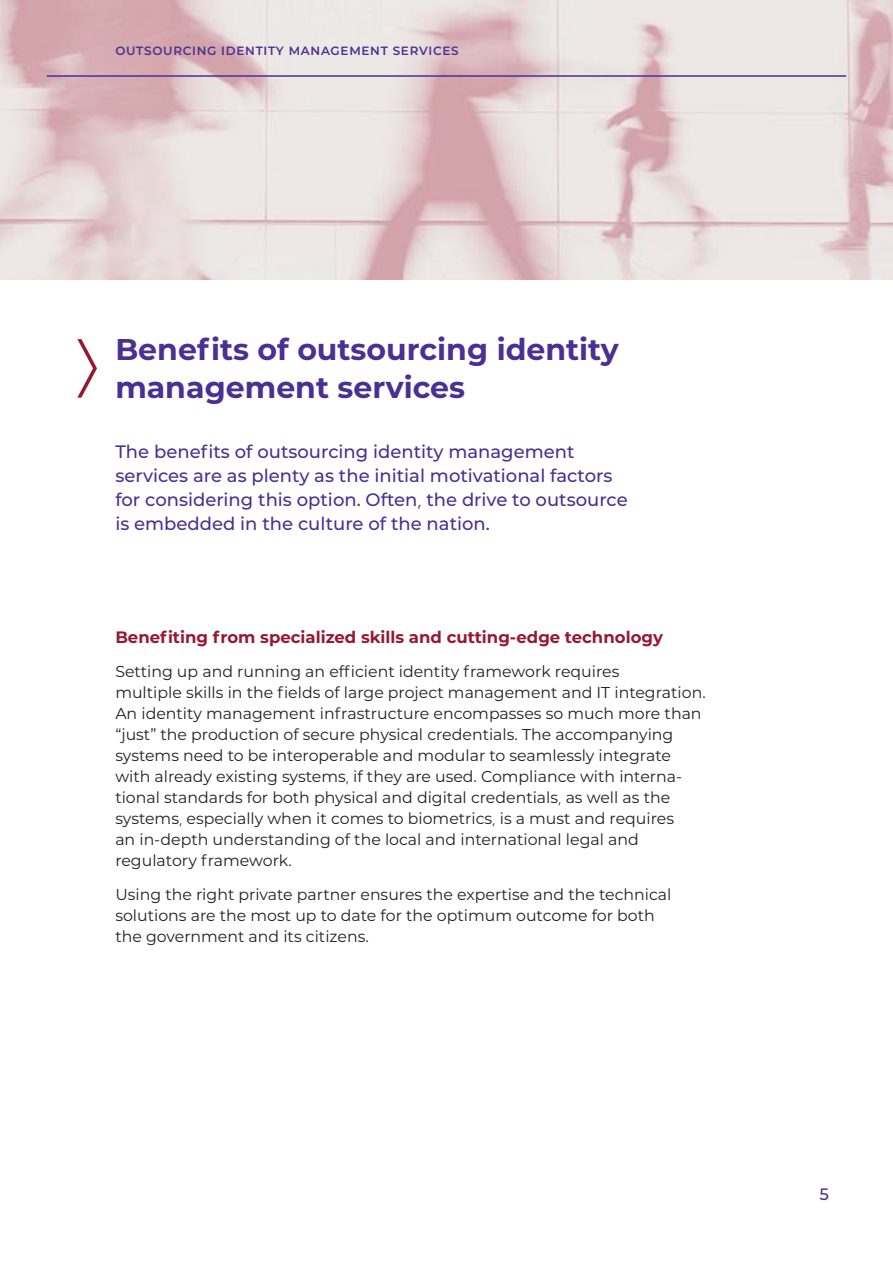
<style>
.page{position:relative;width:893px;height:1263px;background:#fff}
.page>*{position:absolute;margin:0;border:0;box-sizing:border-box;transform-origin:0 0}
.t1{font:700 30px/37.5px "IDEMIA";color:#4a3093}
.Intro{font:500 18px/24px "IDEMIA";color:#4a3093}
.t2{font:700 16.5px "IDEMIA";color:#971833}
.t3{font:500 16.5px "IDEMIA";color:#4a3093}
.Body{font:15.75px/21px "IDEMIA";color:#231f20}
.t4{font:600 12px "IDEMIA";letter-spacing:.06em;color:#4a3093}
</style>
<div class="page">
<svg style="left:77px;top:339px;width:20px;height:59px"></svg>
<img style="left:0;top:1px;width:893px;height:279px">
<hr style="left:47px;top:75px;width:799px;height:2px;background:#4a3093">
<p class="t4" style="left:115px;top:42px;width:345px">OUTSOURCING IDENTITY MANAGEMENT SERVICES</p>
<p class="t1" style="left:115px;top:329px;width:505px">Benefits of outsourcing identity management services</p>
<p class="Intro" style="left:115px;top:439px;width:514px">The benefits of outsourcing identity management services are as plenty as the initial motivational factors for considering this option. Often, the drive to outsource is embedded in the culture of the nation.</p>
<p class="t2" style="left:115px;top:625px;width:549px">Benefiting from specialized skills and cutting-edge technology</p>
<p class="Body" style="left:115px;top:660px;width:592px">Setting up and running an efficient identity framework requires<br>multiple skills in the fields of large project management and IT integration.<br>An identity management infrastructure encompasses so much more than “just” the production of secure physical credentials. The accompanying systems need to be interoperable and modular to seamlessly integrate with already existing systems, if they are used. Compliance with interna&shy;tional standards for both physical and digital credentials, as well as the systems, especially when it comes to biometrics, is a must and requires<br>an in-depth understanding of the local and international legal and regulatory framework.</p>
<p class="Body" style="left:115px;top:883px;width:558px">Using the right private partner ensures the expertise and the technical solutions are the most up to date for the optimum outcome for both the government and its citizens.</p>
<p class="t3" style="left:820px;top:1183px;width:11px">5</p>
</div>
